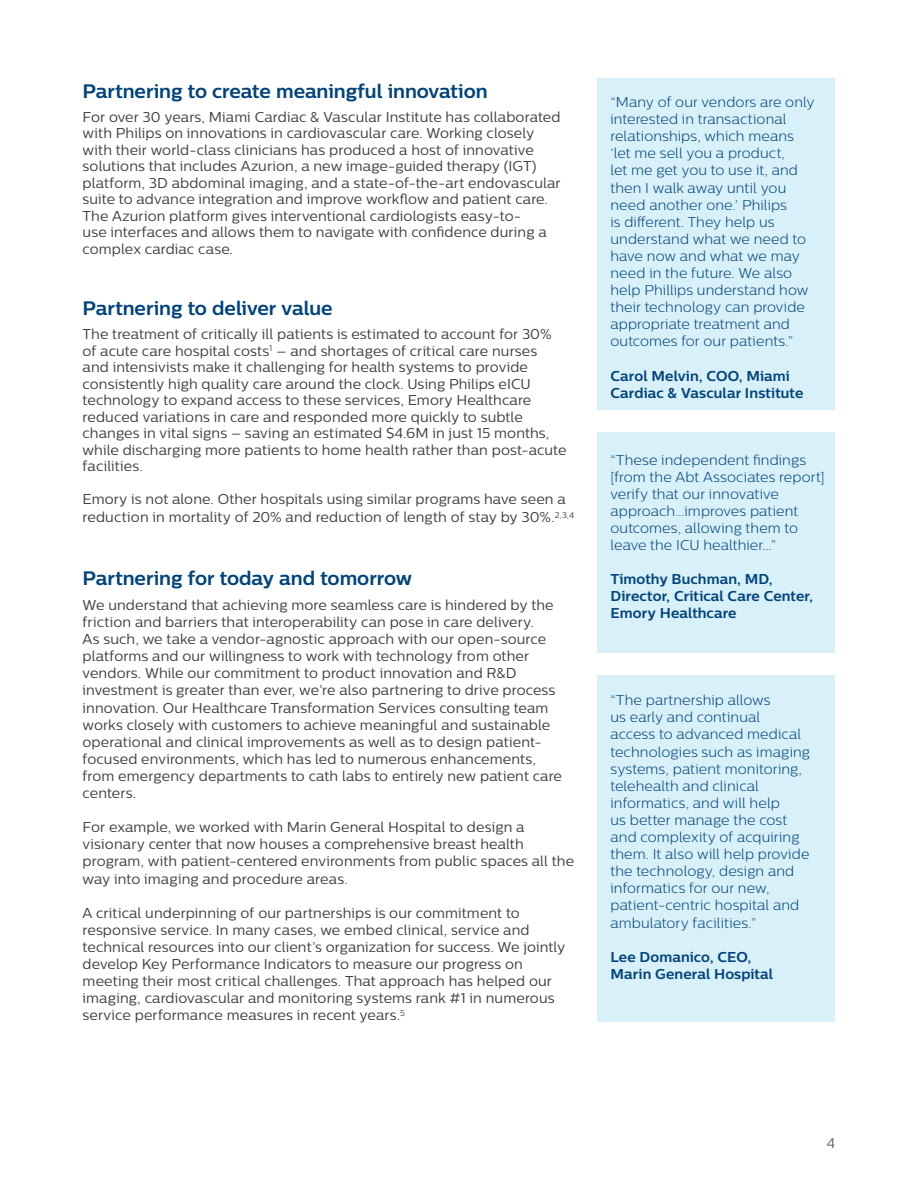
<style>
.page{position:relative;width:918px;height:1188px;background:#fff}
.page>*{position:absolute;margin:0;border:0;box-sizing:border-box;transform-origin:0 0}
._03_Introduction{font:700 19.5px "Centrale Sans";letter-spacing:-.005em;color:#01437c}
._01_Body_Copy{font:14.25px/17.1px "Centrale Sans";letter-spacing:.005em;color:#3e3e3f}
._03_Introduction-2{font:300 14.25px/17.1px "Centrale Sans";letter-spacing:.005em;color:#01437c}
._01_Body_Copy-2{font:700 14.25px/17.1px "Centrale Sans";letter-spacing:.005em;color:#01437c}
._01_Body_Copy-3{font:14.25px "Centrale Sans";color:#636366}
</style>
<div class="page">
<div style="left:597px;top:675px;width:238px;height:347px;background:#d8f0f8"></div>
<div style="left:597px;top:432px;width:238px;height:221px;background:#d8f0f8"></div>
<div style="left:597px;top:78px;width:238px;height:331px;background:#d8f0f8"></div>
<p class="_03_Introduction" style="left:83px;top:79px;width:407px">Partnering to create meaningful innovation</p>
<p class="_01_Body_Copy" style="left:83px;top:108px;width:480px;line-height:16.5px">For over 30 years, Miami Cardiac &amp; Vascular Institute has collaborated with Philips on innovations in cardiovascular care. Working closely with their world-class clinicians has produced a host of innovative solutions that includes Azurion, a new image-guided therapy (IGT) platform, 3D abdominal imaging, and a state-of-the-art endovascular suite to advance integration and improve workflow and patient care.<br>The Azurion platform gives interventional cardiologists easy-to-<br>use interfaces and allows them to navigate with confidence during a complex cardiac case.</p>
<p class="_03_Introduction" style="left:83px;top:297px;width:251px">Partnering to deliver value</p>
<p class="_01_Body_Copy" style="left:83px;top:326px;width:486px;line-height:16.5px">The treatment of critically ill patients is estimated to account for 30% of acute care hospital costs<sup>1</sup> – and shortages of critical care nurses and intensivists make it challenging for health systems to provide consistently high quality care around the clock. Using Philips eICU technology to expand access to these services, Emory Healthcare reduced variations in care and responded more quickly to subtle changes in vital signs – saving an estimated $4.6M in just 15 months, while discharging more patients to home health rather than post-acute facilities.</p>
<p class="_01_Body_Copy" style="left:83px;top:490px;width:493px;line-height:18px">Emory is not alone. Other hospitals using similar programs have seen a reduction in mortality of 20% and reduction of length of stay by 30%.<sup>2,3,4</sup></p>
<p class="_03_Introduction" style="left:83px;top:567px;width:331px">Partnering for today and tomorrow</p>
<p class="_01_Body_Copy" style="left:83px;top:596px;width:481px">We understand that achieving more seamless care is hindered by the friction and barriers that interoperability can pose in care delivery.<br>As such, we take a vendor-agnostic approach with our open-source platforms and our willingness to work with technology from other vendors. While our commitment to product innovation and R&amp;D investment is greater than ever, we’re also partnering to drive process innovation. Our Healthcare Transformation Services consulting team works closely with customers to achieve meaningful and sustainable operational and clinical improvements as well as to design patient&shy;focused environments, which has led to numerous enhancements, from emergency departments to cath labs to entirely new patient care centers.</p>
<p class="_01_Body_Copy" style="left:83px;top:818px;width:493px">For example, we worked with Marin General Hospital to design a visionary center that now houses a comprehensive breast health program, with patient-centered environments from public spaces all the way into imaging and procedure areas.</p>
<p class="_01_Body_Copy" style="left:83px;top:904px;width:484px">A critical underpinning of our partnerships is our commitment to responsive service. In many cases, we embed clinical, service and technical resources into our client’s organization for success. We jointly develop Key Performance Indicators to measure our progress on meeting their most critical challenges. That approach has helped our imaging, cardiovascular and monitoring systems rank #1 in numerous service performance measures in recent years.<sup>5</sup></p>
<p class="_03_Introduction-2" style="left:610px;top:93px;width:206px">“Many of our vendors are only interested in transactional relationships, which means ‘let me sell you a product,<br>let me get you to use it, and then I walk away until you need another one.’ Philips<br>is different. They help us understand what we need to have now and what we may need in the future. We also help Phillips understand how their technology can provide appropriate treatment and outcomes for our patients.”</p>
<p class="_01_Body_Copy-2" style="left:610px;top:367px;width:194px">Carol Melvin, COO, Miami<br>Cardiac &amp; Vascular Institute</p>
<p class="_03_Introduction-2" style="left:610px;top:451px;width:216px">“These independent findings [from the Abt Associates report] verify that our innovative approach...improves patient outcomes, allowing them to leave the ICU healthier...”</p>
<p class="_01_Body_Copy-2" style="left:610px;top:570px;width:204px">Timothy Buchman, MD,<br>Director, Critical Care Center,<br>Emory Healthcare</p>
<p class="_03_Introduction-2" style="left:610px;top:692px;width:201px">“The partnership allows<br>us early and continual<br>access to advanced medical technologies such as imaging systems, patient monitoring, telehealth and clinical informatics, and will help<br>us better manage the cost and complexity of acquiring them. It also will help provide the technology, design and informatics for our new, patient-centric hospital and ambulatory facilities.”</p>
<p class="_01_Body_Copy-2" style="left:610px;top:948px;width:164px">Lee Domanico, CEO,<br>Marin General Hospital</p>
<p class="_01_Body_Copy-3" style="left:827px;top:1135px;width:10px">4</p>
</div>
